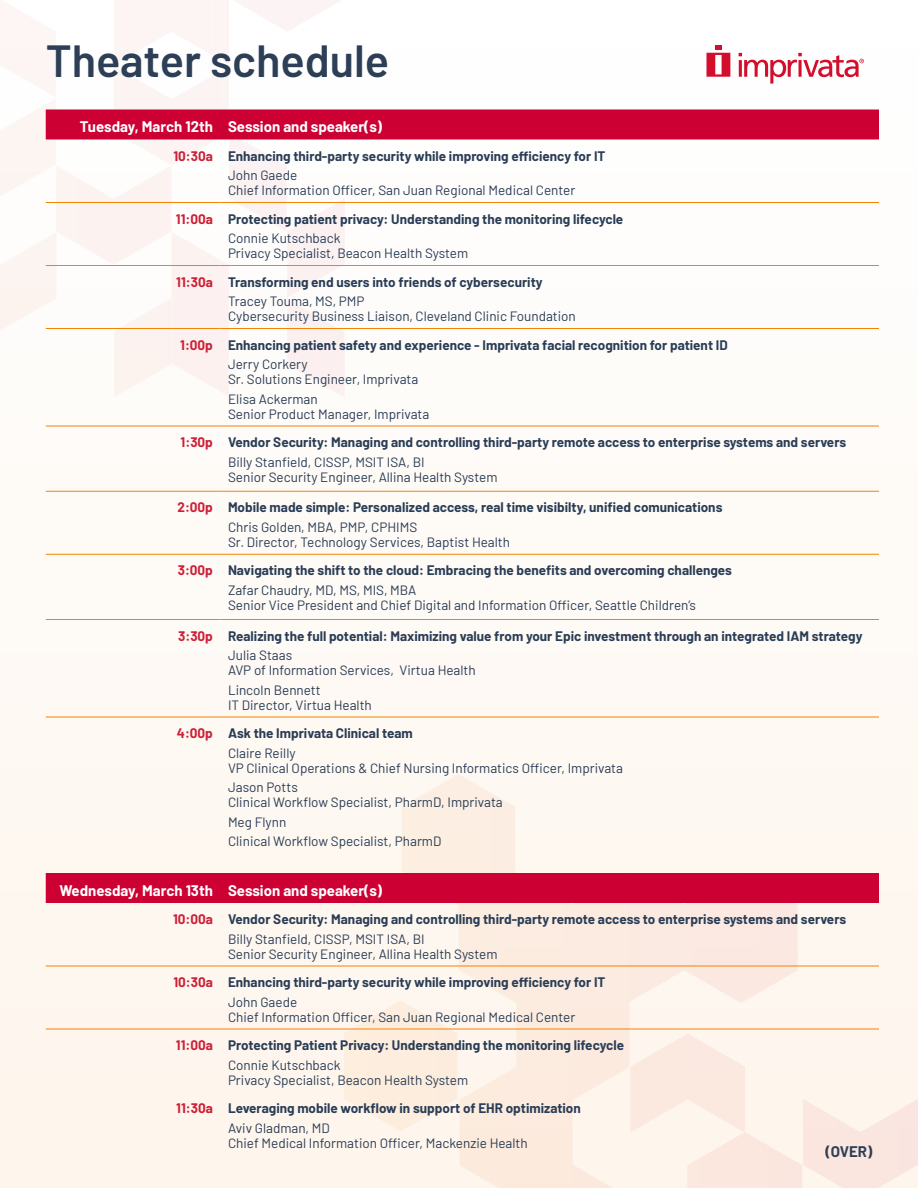
<style>
.page{position:relative;width:918px;height:1188px;background:#fff}
.page>*{position:absolute;margin:0;border:0;box-sizing:border-box;transform-origin:0 0}
.t1{font:600 45px "Barlow";color:#2c3f57}
.t2{font:700 15px "Barlow";color:#fff}
.t3{font:700 15px "Barlow";color:#2c3f57}
.t4{font:13.5px/15px "Barlow";color:#2a3d56}
.t5{font:700 13.5px "Barlow";color:#2a3d56}
.t6{font:700 13.5px "Barlow";color:#cd1f36}
</style>
<div class="page">
<div style="left:0;top:0;width:918px;height:1188px;background:linear-gradient(to bottom,#fefeff,#fdf2e7)"></div>
<div style="left:46px;top:110px;width:833px;height:30px;background:#c03"></div>
<div style="left:46px;top:873px;width:833px;height:30px;background:#c03"></div>
<hr style="left:46px;top:202px;width:174px;height:1px;background:#f28404">
<hr style="left:220px;top:202px;width:659px;height:1px;background:#f28404">
<hr style="left:46px;top:265px;width:174px;height:1px;background:#f28404">
<hr style="left:220px;top:265px;width:659px;height:1px;background:#f28404">
<hr style="left:46px;top:328px;width:174px;height:1px;background:#f28404">
<hr style="left:220px;top:328px;width:659px;height:1px;background:#f28404">
<hr style="left:46px;top:426px;width:174px;height:1px;background:#f28404">
<hr style="left:220px;top:426px;width:659px;height:1px;background:#f28404">
<hr style="left:46px;top:491px;width:174px;height:1px;background:#f28404">
<hr style="left:220px;top:491px;width:659px;height:1px;background:#f28404">
<hr style="left:46px;top:554px;width:174px;height:1px;background:#f28404">
<hr style="left:220px;top:554px;width:659px;height:1px;background:#f28404">
<hr style="left:46px;top:619px;width:174px;height:1px;background:#f28404">
<hr style="left:220px;top:619px;width:659px;height:1px;background:#f28404">
<hr style="left:46px;top:717px;width:174px;height:1px;background:#f28404">
<hr style="left:220px;top:717px;width:659px;height:1px;background:#f28404">
<hr style="left:46px;top:966px;width:174px;height:1px;background:#f28404">
<hr style="left:220px;top:966px;width:659px;height:1px;background:#f28404">
<hr style="left:46px;top:1029px;width:174px;height:1px;background:#f28404">
<hr style="left:220px;top:1029px;width:659px;height:1px;background:#f28404">
<svg style="left:706px;top:45px;width:24px;height:32px"></svg>
<svg style="left:739px;top:53px;width:125px;height:31px"></svg>
<p class="t1" style="left:46px;top:27px;width:345px">Theater schedule</p>
<p class="t2" style="left:80px;top:115px;width:135px">Tuesday, March 12th</p>
<p class="t2" style="left:228px;top:115px;width:156px">Session and speaker(s)</p>
<p class="t6" style="left:173px;top:146px;width:41px">10:30a</p>
<p class="t5" style="left:228px;top:146px;width:379px">Enhancing third-party security while improving efficiency for IT</p>
<p class="t4" style="left:228px;top:167px;width:349px">John Gaede<br>Chief Information Officer, San Juan Regional Medical Center</p>
<p class="t6" style="left:176px;top:209px;width:39px">11:00a</p>
<p class="t5" style="left:228px;top:209px;width:397px">Protecting patient privacy: Understanding the monitoring lifecycle</p>
<p class="t4" style="left:228px;top:230px;width:242px">Connie Kutschback<br>Privacy Specialist, Beacon Health System</p>
<p class="t6" style="left:176px;top:272px;width:38px">11:30a</p>
<p class="t5" style="left:228px;top:272px;width:316px">Transforming end users into friends of cybersecurity</p>
<p class="t4" style="left:228px;top:293px;width:349px">Tracey Touma, MS, PMP<br>Cybersecurity Business Liaison, Cleveland Clinic Foundation</p>
<p class="t6" style="left:180px;top:335px;width:34px">1:00p</p>
<p class="t5" style="left:228px;top:335px;width:501px">Enhancing patient safety and experience - Imprivata facial recognition for patient ID</p>
<p class="t4" style="left:228px;top:356px;width:192px">Jerry Corkery<br>Sr. Solutions Engineer, Imprivata</p>
<p class="t4" style="left:228px;top:390px;width:203px">Elisa Ackerman<br>Senior Product Manager, Imprivata</p>
<p class="t6" style="left:181px;top:432px;width:34px">1:30p</p>
<p class="t5" style="left:228px;top:432px;width:620px">Vendor Security: Managing and controlling third-party remote access to enterprise systems and servers</p>
<p class="t4" style="left:228px;top:453px;width:271px">Billy Stanfield, CISSP, MSIT ISA, BI<br>Senior Security Engineer, Allina Health System</p>
<p class="t6" style="left:177px;top:497px;width:37px">2:00p</p>
<p class="t5" style="left:228px;top:497px;width:496px">Mobile made simple: Personalized access, real time visibilty, unified comunications</p>
<p class="t4" style="left:228px;top:518px;width:284px">Chris Golden, MBA, PMP, CPHIMS<br>Sr. Director, Technology Services, Baptist Health</p>
<p class="t6" style="left:178px;top:560px;width:37px">3:00p</p>
<p class="t5" style="left:228px;top:560px;width:506px">Navigating the shift to the cloud: Embracing the benefits and overcoming challenges</p>
<p class="t4" style="left:228px;top:581px;width:470px">Zafar Chaudry, MD, MS, MIS, MBA<br>Senior Vice President and Chief Digital and Information Officer, Seattle Children’s</p>
<p class="t6" style="left:178px;top:626px;width:36px">3:30p</p>
<p class="t5" style="left:228px;top:626px;width:636px">Realizing the full potential: Maximizing value from your Epic investment through an integrated IAM strategy</p>
<p class="t4" style="left:228px;top:647px;width:249px">Julia Staas<br>AVP of Information Services, Virtua Health</p>
<p class="t4" style="left:228px;top:681px;width:145px">Lincoln Bennett<br>IT Director, Virtua Health</p>
<p class="t6" style="left:177px;top:723px;width:38px">4:00p</p>
<p class="t5" style="left:228px;top:723px;width:186px">Ask the Imprivata Clinical team</p>
<p class="t4" style="left:228px;top:744px;width:397px">Claire Reilly<br>VP Clinical Operations &amp; Chief Nursing Informatics Officer, Imprivata</p>
<p class="t4" style="left:228px;top:779px;width:276px">Jason Potts<br>Clinical Workflow Specialist, PharmD, Imprivata</p>
<p class="t4" style="left:228px;top:813px;width:60px">Meg Flynn</p>
<p class="t4" style="left:228px;top:833px;width:215px">Clinical Workflow Specialist, PharmD</p>
<p class="t2" style="left:59px;top:879px;width:155px">Wednesday, March 13th</p>
<p class="t2" style="left:228px;top:879px;width:156px">Session and speaker(s)</p>
<p class="t6" style="left:173px;top:909px;width:41px">10:00a</p>
<p class="t5" style="left:228px;top:909px;width:620px">Vendor Security: Managing and controlling third-party remote access to enterprise systems and servers</p>
<p class="t4" style="left:228px;top:930px;width:271px">Billy Stanfield, CISSP, MSIT ISA, BI<br>Senior Security Engineer, Allina Health System</p>
<p class="t6" style="left:173px;top:972px;width:41px">10:30a</p>
<p class="t5" style="left:228px;top:972px;width:379px">Enhancing third-party security while improving efficiency for IT</p>
<p class="t4" style="left:228px;top:993px;width:349px">John Gaede<br>Chief Information Officer, San Juan Regional Medical Center</p>
<p class="t6" style="left:176px;top:1035px;width:39px">11:00a</p>
<p class="t5" style="left:228px;top:1035px;width:398px">Protecting Patient Privacy: Understanding the monitoring lifecycle</p>
<p class="t4" style="left:228px;top:1056px;width:242px">Connie Kutschback<br>Privacy Specialist, Beacon Health System</p>
<p class="t6" style="left:176px;top:1098px;width:38px">11:30a</p>
<p class="t5" style="left:228px;top:1098px;width:354px">Leveraging mobile workflow in support of EHR optimization</p>
<p class="t4" style="left:228px;top:1119px;width:301px">Aviv Gladman, MD<br>Chief Medical Information Officer, Mackenzie Health</p>
<p class="t3" style="left:826px;top:1140px;width:48px">(OVER)</p>
</div>
